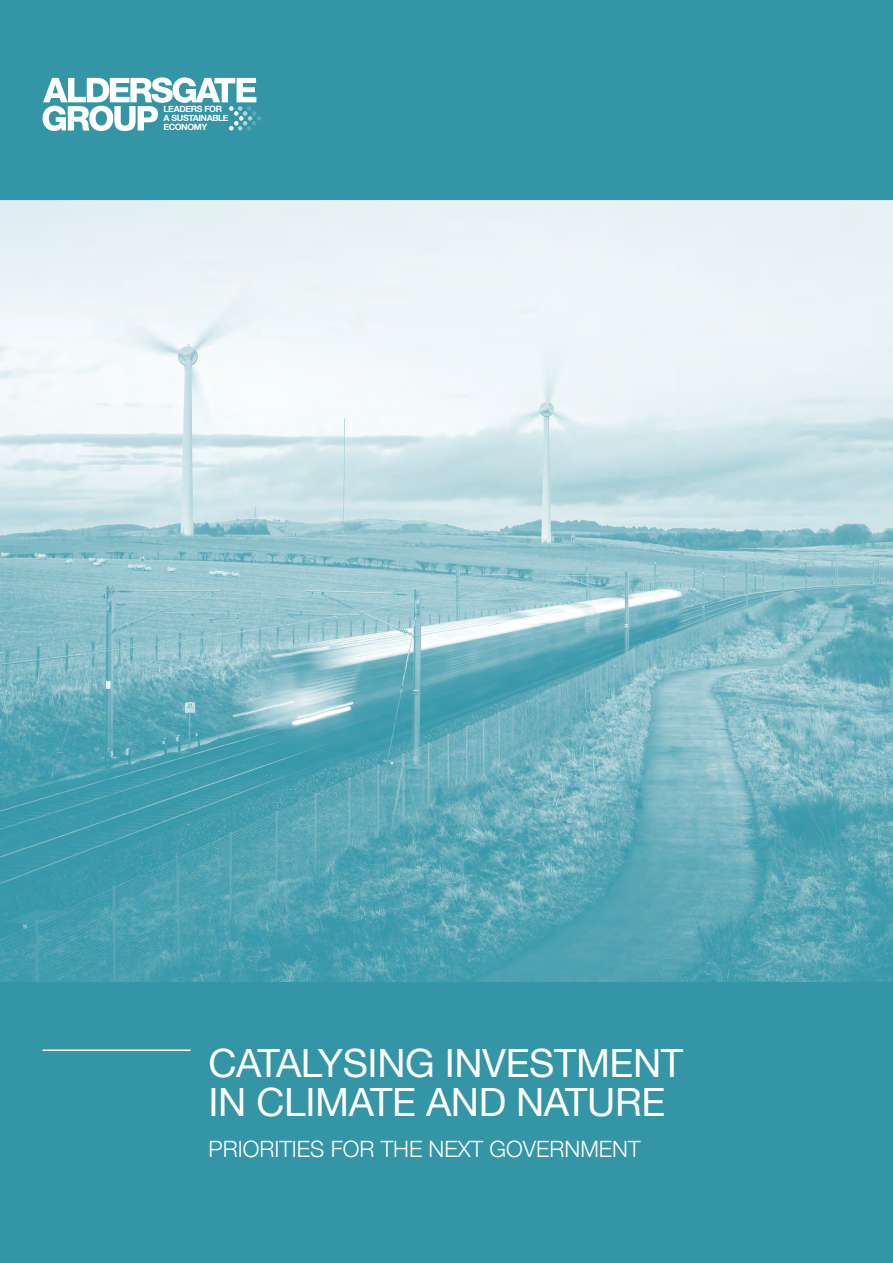
<style>
.page{position:relative;width:893px;height:1263px;background:#fff}
.page>*{position:absolute;margin:0;border:0;box-sizing:border-box;transform-origin:0 0}
.t1{font:39px/39px "Helvetica Neue";letter-spacing:-.01em;color:#fff}
.t2{font:300 22.5px "Helvetica Neue";color:#fff}
.t3{font:700 8.7px/9px "Helvetica Neue";letter-spacing:-.05em;color:#fff}
</style>
<div class="page">
<div style="left:0;top:0;width:893px;height:200px;background:#3395a6"></div>
<div style="left:0;top:982px;width:893px;height:281px;background:#3395a6"></div>
<img style="left:0;top:200px;width:893px;height:782px">
<svg style="left:43px;top:77px;width:218px;height:54px"></svg>
<hr style="left:43px;top:1049px;width:148px;height:2px;background:#fff">
<p class="t3" style="left:164px;top:105px;width:67px">LEADERS FOR<br>A SUSTAINABLE<br>ECONOMY</p>
<p class="t1" style="left:209px;top:1046px;width:476px">CATALYSING INVESTMENT<br>IN CLIMATE AND NATURE</p>
<p class="t2" style="left:209px;top:1131px;width:434px">PRIORITIES FOR THE NEXT GOVERNMENT</p>
</div>
